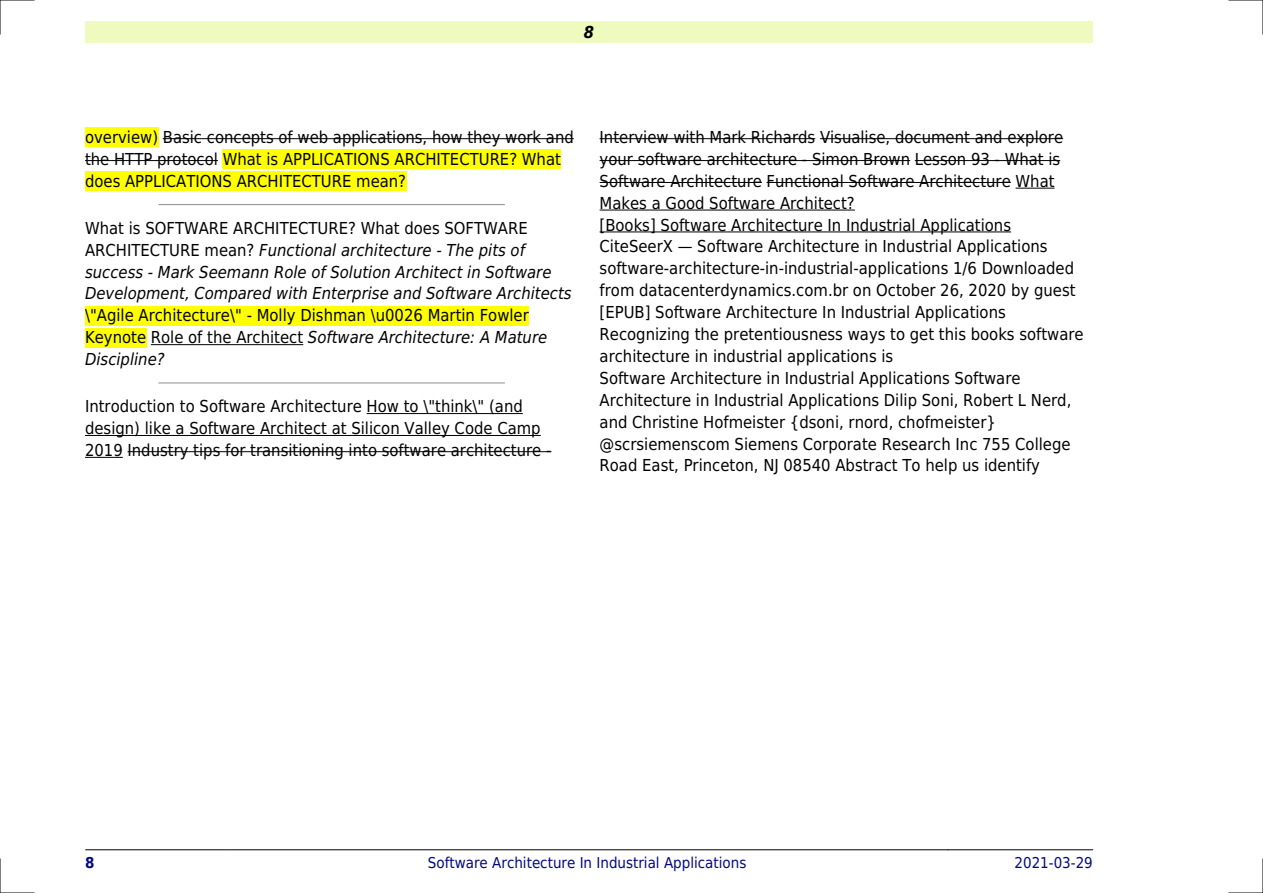
<style>
.page{position:relative;width:1263px;height:893px;background:#fff}
.page>*{position:absolute;margin:0;border:0;box-sizing:border-box;transform-origin:0 0}
.t1{font:16.5px/21.9px "DejaVu Sans Condensed";color:#000}
.t2{font:italic 16.5px/21.9px "DejaVu Sans Condensed";color:#000}
.t3{font:italic 700 16.5px "DejaVu Sans Condensed";color:#000}
.t4{font:15px "DejaVu Sans Condensed";color:#000880}
.t5{font:700 15px "DejaVu Sans Condensed";color:#000880}
.s1{font-style:normal}
.s2{font-style:italic}
</style>
<div class="page">
<div style="left:85px;top:21px;width:1008px;height:22px;background:#effbbe"></div>
<hr style="left:85px;top:849px;width:141px;height:1px;background:#000">
<hr style="left:227px;top:849px;width:721px;height:1px;background:#000">
<hr style="left:948px;top:849px;width:145px;height:1px;background:#000">
<div style="left:85px;top:128px;width:73px;height:19px;background:#ff0"></div>
<hr style="left:163px;top:138px;width:411px;height:1px;background:#000">
<hr style="left:85px;top:160px;width:133px;height:1px;background:#000">
<div style="left:223px;top:150px;width:338px;height:19px;background:#ff0"></div>
<div style="left:85px;top:171px;width:321px;height:20px;background:#ff0"></div>
<hr style="left:159px;top:204px;width:345px;height:1px;background:#999">
<div style="left:85px;top:306px;width:444px;height:19px;background:#ff0"></div>
<div style="left:85px;top:328px;width:61px;height:19px;background:#ff0"></div>
<hr style="left:151px;top:344px;width:152px;height:1px;background:#000">
<hr style="left:159px;top:382px;width:345px;height:1px;background:#999">
<hr style="left:367px;top:413px;width:156px;height:1px;background:#000">
<hr style="left:85px;top:435px;width:456px;height:1px;background:#000">
<hr style="left:85px;top:457px;width:38px;height:1px;background:#000">
<hr style="left:128px;top:451px;width:423px;height:1px;background:#000">
<hr style="left:600px;top:138px;width:215px;height:1px;background:#000">
<hr style="left:820px;top:138px;width:243px;height:1px;background:#000">
<hr style="left:600px;top:160px;width:310px;height:1px;background:#000">
<hr style="left:915px;top:160px;width:145px;height:1px;background:#000">
<hr style="left:600px;top:182px;width:162px;height:1px;background:#000">
<hr style="left:767px;top:182px;width:244px;height:1px;background:#000">
<hr style="left:1015px;top:188px;width:39px;height:1px;background:#000">
<hr style="left:600px;top:210px;width:255px;height:1px;background:#000">
<hr style="left:600px;top:232px;width:411px;height:1px;background:#000">
<hr style="left:0;top:0;width:34px;height:1px;background:#000">
<hr style="left:1229px;top:0;width:34px;height:1px;background:#000">
<hr style="left:0;top:892px;width:34px;height:1px;background:#000">
<hr style="left:1229px;top:892px;width:34px;height:1px;background:#000">
<hr style="left:0;top:0;width:1px;height:34px;background:#000">
<hr style="left:0;top:859px;width:1px;height:34px;background:#000">
<hr style="left:1262px;top:0;width:1px;height:34px;background:#000">
<hr style="left:1262px;top:859px;width:1px;height:34px;background:#000">
<p class="t3" style="left:584px;top:23px;width:12px">8</p>
<p class="t1" style="left:85px;top:126px;width:490px">overview) Basic concepts of web applications, how they work and the HTTP protocol What is APPLICATIONS ARCHITECTURE? What does APPLICATIONS ARCHITECTURE mean?</p>
<p class="t2" style="left:85px;top:217px;width:488px"><span class="s1">What is SOFTWARE ARCHITECTURE? What does SOFTWARE ARCHITECTURE mean?</span> Functional architecture - The pits of success - Mark Seemann Role of Solution Architect in Software Development, Compared with Enterprise and Software Architects</p>
<p class="t1" style="left:85px;top:305px;width:464px">\"Agile Architecture\" - Molly Dishman \u0026 Martin Fowler<br>Keynote Role of the Architect <span class="s2">Software Architecture: A Mature<br>Discipline?</span></p>
<p class="t1" style="left:85px;top:395px;width:468px">Introduction to Software Architecture How to \"think\" (and design) like a Software Architect at Silicon Valley Code Camp<br>2019 Industry tips for transitioning into software architecture -</p>
<p class="t1" style="left:600px;top:126px;width:465px">Interview with Mark Richards Visualise, document and explore your software architecture - Simon Brown Lesson 93 - What is Software Architecture Functional Software Architecture What Makes a Good Software Architect?<br>[Books] Software Architecture In Industrial Applications CiteSeerX</p>
<p class="t1" style="left:600px;top:236px;width:486px;text-indent:98px">Software Architecture in Industrial Applications software-architecture-in-industrial-applications 1/6 Downloaded from datacenterdynamics.com.br on October 26, 2020 by guest [EPUB] Software Architecture In Industrial Applications Recognizing the pretentiousness ways to get this books software architecture in industrial applications is<br>Software Architecture in Industrial Applications Software Architecture in Industrial Applications Dilip Soni, Robert L Nerd, and Christine Hofmeister {dsoni, rnord, chofmeister} @scrsiemenscom Siemens Corporate Research Inc 755 College Road East, Princeton, NJ 08540 Abstract To help us identify</p>
<p class="t5" style="left:85px;top:854px;width:11px">8</p>
<p class="t4" style="left:428px;top:854px;width:320px">Software Architecture In Industrial Applications</p>
<p class="t4" style="left:1014px;top:854px;width:80px">2021-03-29</p>
</div>
